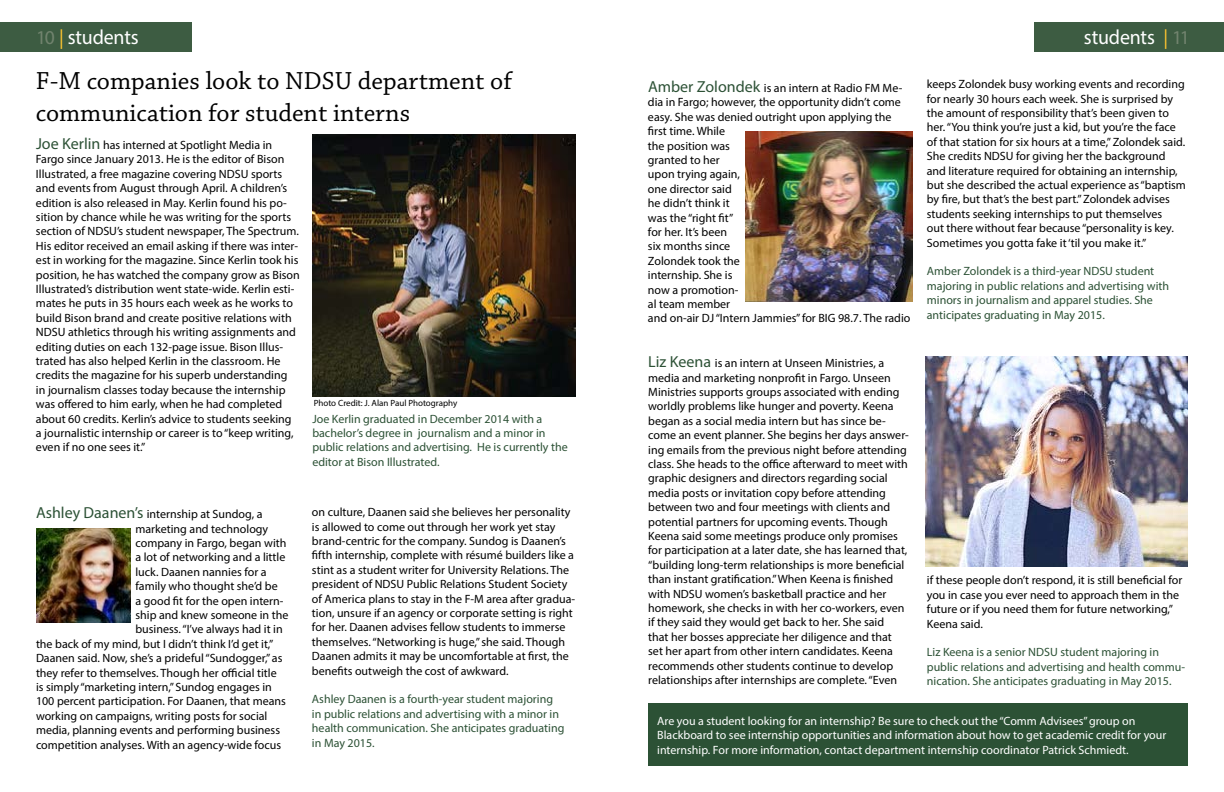
<style>
.page{position:relative;width:1224px;height:792px;background:#fff}
.page>*{position:absolute;margin:0;border:0;box-sizing:border-box;transform-origin:0 0}
.t1{font:26px/31.2px "Chaparral Pro";color:#000}
.t2{font:20.6px "Myriad Pro";letter-spacing:-.01em;color:#fff}
.t3{font:12px/14.4px "Myriad Pro";color:#000}
.t4{font:12px/14.4px "Myriad Pro";color:#2c5135}
.t5{font:12px/14.4px "Myriad Pro";color:#fff}
.t6{font:9px "Myriad Pro";color:#000}
.s1{font-size:19.6px;color:#71836e}
.s2{font-size:19.6px;color:#ffc52f}
.s3{font-size:16px;color:#2c5135}
</style>
<div class="page">
<div style="left:1034px;top:22px;width:190px;height:29px;background:#3d5c42"></div>
<img style="left:926px;top:356px;width:261px;height:211px">
<img style="left:36px;top:528px;width:95px;height:95px">
<div style="left:648px;top:703px;width:540px;height:63px;background:#2c5135"></div>
<div style="left:0;top:22px;width:192px;height:29px;background:#3d5c42"></div>
<img style="left:746px;top:131px;width:166px;height:171px">
<img style="left:312px;top:135px;width:264px;height:262px">
<h2 class="t2" style="left:36px;top:24px;width:104px"><span class="s1">10</span> <span class="s2">|</span> students</h2>
<h1 class="t1" style="left:36px;top:67px;width:478px">F-M companies look to NDSU department of communication for student interns</h1>
<p class="t3" style="left:36px;top:138px;width:265px"><span class="s3">Joe Kerlin</span> has interned at Spotlight Media in Fargo since January 2013. He is the editor of Bison Illustrated, a free magazine covering NDSU sports and events from August through April. A children’s edition is also released in May. Kerlin found his po&shy;sition by chance while he was writing for the sports section of NDSU’s student newspaper, The Spectrum.<br>His editor received an email asking if there was inter&shy;est in working for the magazine. Since Kerlin took his position, he has watched the company grow as Bison Illustrated’s distribution went state-wide. Kerlin esti&shy;mates he puts in 35 hours each week as he works to build Bison brand and create positive relations with NDSU athletics through his writing assignments and editing duties on each 132-page issue. Bison Illus&shy;trated has also helped Kerlin in the classroom. He credits the magazine for his superb understanding in journalism classes today because the internship was offered to him early, when he had completed about 60 credits. Kerlin’s advice to students seeking a journalistic internship or career is to “keep writing, even if no one sees it.”</p>
<p class="t6" style="left:314px;top:398px;width:145px">Photo Credit: J. Alan Paul Photography</p>
<p class="t4" style="left:312px;top:411px;width:257px">Joe Kerlin graduated in December 2014 with a bachelor’s degree in journalism and a minor in public relations and advertising. He is currently the editor at Bison Illustrated.</p>
<p class="t3" style="left:36px;top:507px;width:228px"><span class="s3">Ashley Daanen’s</span> internship at Sundog, a</p>
<p class="t3" style="left:135px;top:521px;width:134px">marketing and technology</p>
<p class="t3" style="left:135px;top:536px;width:152px">company in Fargo, began with</p>
<p class="t3" style="left:135px;top:550px;width:151px">a lot of networking and a little</p>
<p class="t3" style="left:135px;top:564px;width:133px">luck. Daanen nannies for a</p>
<p class="t3" style="left:135px;top:579px;width:144px">family who thought she’d be</p>
<p class="t3" style="left:135px;top:593px;width:150px">a good fit for the open intern-</p>
<p class="t3" style="left:135px;top:608px;width:155px">ship and knew someone in the</p>
<p class="t3" style="left:135px;top:622px;width:149px">business. “I’ve always had it in</p>
<p class="t3" style="left:36px;top:636px;width:239px">the back of my mind, but I didn’t think I’d get it,”</p>
<p class="t3" style="left:36px;top:651px;width:248px">Daanen said. Now, she’s a prideful “Sundogger,” as</p>
<p class="t3" style="left:36px;top:665px;width:242px">they refer to themselves. Though her official title</p>
<p class="t3" style="left:36px;top:680px;width:237px">is simply “marketing intern,” Sundog engages in</p>
<p class="t3" style="left:36px;top:694px;width:252px">100 percent participation. For Daanen, that means</p>
<p class="t3" style="left:36px;top:708px;width:233px">working on campaigns, writing posts for social</p>
<p class="t3" style="left:36px;top:723px;width:246px">media, planning events and performing business</p>
<p class="t3" style="left:36px;top:737px;width:247px">competition analyses. With an agency-wide focus</p>
<p class="t3" style="left:312px;top:505px;width:265px">on culture, Daanen said she believes her personality is allowed to come out through her work yet stay brand-centric for the company. Sundog is Daanen’s fifth internship, complete with résumé builders like a stint as a student writer for University Relations. The president of NDSU Public Relations Student Society of America plans to stay in the F-M area after gradua&shy;tion, unsure if an agency or corporate setting is right for her. Daanen advises fellow students to immerse themselves. “Networking is huge,” she said. Though Daanen admits it may be uncomfortable at first, the benefits outweigh the cost of awkward.</p>
<p class="t4" style="left:312px;top:692px;width:254px">Ashley Daanen is a fourth-year student majoring in public relations and advertising with a minor in health communication. She anticipates graduating in May 2015.</p>
<p class="t3" style="left:648px;top:81px;width:264px"><span class="s3">Amber Zolondek</span> is an intern at Radio FM Me&shy;dia in Fargo; however, the opportunity didn’t come easy. She was denied outright upon applying the first time. While<br>the position was<br>granted to her<br>upon trying again,<br>one director said<br>he didn’t think it<br>was the “right fit”<br>for her. It’s been<br>six months since<br>Zolondek took the<br>internship. She is<br>now a promotion-<br>al team member<br>and on-air DJ “Intern Jammies” for BIG 98.7. The radio</p>
<p class="t3" style="left:648px;top:356px;width:262px"><span class="s3">Liz Keena</span> is an intern at Unseen Ministries, a media and marketing nonprofit in Fargo. Unseen Ministries supports groups associated with ending worldly problems like hunger and poverty. Keena began as a social media intern but has since be&shy;come an event planner. She begins her days answer&shy;ing emails from the previous night before attending class. She heads to the office afterward to meet with graphic designers and directors regarding social media posts or invitation copy before attending between two and four meetings with clients and potential partners for upcoming events. Though Keena said some meetings produce only promises for participation at a later date, she has learned that, “building long-term relationships is more beneficial than instant gratification.” When Keena is finished with NDSU women’s basketball practice and her homework, she checks in with her co-workers, even if they said they would get back to her. She said<br>that her bosses appreciate her diligence and that set her apart from other intern candidates. Keena recommends other students continue to develop relationships after internships are complete. “Even</p>
<h2 class="t2" style="left:1084px;top:24px;width:108px">students <span class="s2">|</span> <span class="s1">11</span></h2>
<p class="t3" style="left:927px;top:77px;width:261px">keeps Zolondek busy working events and recording for nearly 30 hours each week. She is surprised by the amount of responsibility that’s been given to her. “You think you’re just a kid, but you’re the face of that station for six hours at a time,” Zolondek said.<br>She credits NDSU for giving her the background and literature required for obtaining an internship, but she described the actual experience as “baptism by fire, but that’s the best part.” Zolondek advises students seeking internships to put themselves<br>out there without fear because “personality is key.<br>Sometimes you gotta fake it ‘til you make it.”</p>
<p class="t4" style="left:927px;top:264px;width:244px">Amber Zolondek is a third-year NDSU student majoring in public relations and advertising with minors in journalism and apparel studies. She anticipates graduating in May 2015.</p>
<p class="t3" style="left:927px;top:573px;width:257px">if these people don’t respond, it is still beneficial for you in case you ever need to approach them in the future or if you need them for future networking,” Keena said.</p>
<p class="t4" style="left:927px;top:645px;width:260px">Liz Keena is a senior NDSU student majoring in public relations and advertising and health commu&shy;nication. She anticipates graduating in May 2015.</p>
<p class="t5" style="left:657px;top:713px;width:511px">Are you a student looking for an internship? Be sure to check out the “Comm Advisees” group on<br>Blackboard to see internship opportunities and information about how to get academic credit for your internship. For more information, contact department internship coordinator Patrick Schmiedt.</p>
</div>
